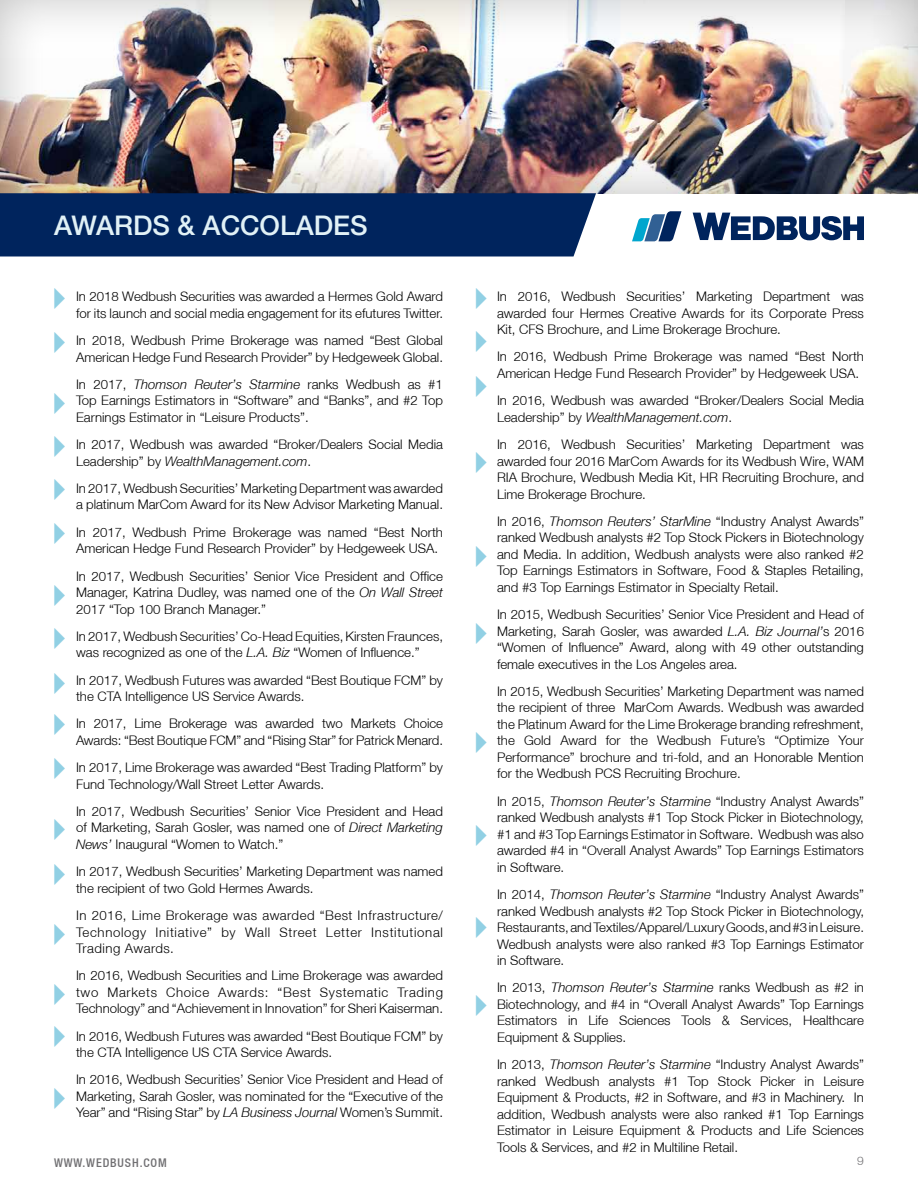
<style>
.page{position:relative;width:918px;height:1188px;background:#fff}
.page>*{position:absolute;margin:0;border:0;box-sizing:border-box;transform-origin:0 0}
.t1{font:33.75px/43.5px "Webdings";color:#91d0e4;text-align:justify}
.t2{font:500 27px "Helvetica Neue LT";color:#e1f1f6}
.t3{font:300 13.2px/16.5px "Helvetica Neue LT";color:#000;text-align:justify}
.t4{font:500 condensed 12px "Helvetica Neue LT";letter-spacing:.075em;color:#717073}
.t5{font:300 12px "Helvetica Neue LT";color:#717073}
.s1{font-style:italic}
</style>
<div class="page">
<div style="left:0;top:0;width:918px;height:195px;background:#000;opacity:.25"></div>
<div style="left:0;top:193px;width:596px;height:63px;background:#00245d"></div>
<svg style="left:632px;top:211px;width:49px;height:30px"></svg>
<svg style="left:693px;top:213px;width:171px;height:27px"></svg>
<h2 class="t2" style="left:54px;top:209px;width:315px">AWARDS &amp; ACCOLADES</h2>
<h1 class="t1" style="left:42px;top:382px;width:35px">✔ ✔ ✔ ✔</h1>
<h1 class="t1" style="left:42px;top:574px;width:35px;line-height:44.1px">✔ ✔ ✔</h1>
<p class="t3" style="left:76px;top:288px;width:368px">In 2018 Wedbush Securities was awarded a Hermes Gold Award for its launch and social media engagement for its efutures Twitter.</p>
<p class="t3" style="left:76px;top:332px;width:368px">In 2018, Wedbush Prime Brokerage was named “Best Global<br>American Hedge Fund Research Provider” by Hedgeweek Global.</p>
<p class="t3" style="left:76px;top:376px;width:368px">In 2017, <span class="s1">Thomson Reuter’s Starmine</span> ranks Wedbush as #1<br>Top Earnings Estimators in “Software” and “Banks”, and #2 Top Earnings Estimator in “Leisure Products”.</p>
<p class="t3" style="left:76px;top:436px;width:368px">In 2017, Wedbush was awarded “Broker/Dealers Social Media<br>Leadership” by <span class="s1">WealthManagement.com</span>.</p>
<p class="t3" style="left:76px;top:480px;width:368px">In 2017, Wedbush Securities’ Marketing Department was awarded a platinum MarCom Award for its New Advisor Marketing Manual.</p>
<p class="t3" style="left:76px;top:523px;width:368px">In 2017, Wedbush Prime Brokerage was named “Best North<br>American Hedge Fund Research Provider” by Hedgeweek USA.</p>
<p class="t3" style="left:76px;top:567px;width:369px">In 2017, Wedbush Securities’ Senior Vice President and Office Manager, Katrina Dudley, was named one of the <span class="s1">On Wall Street </span>2017 “Top 100 Branch Manager.”</p>
<p class="t3" style="left:76px;top:628px;width:368px">In 2017, Wedbush Securities’ Co-Head Equities, Kirsten Fraunces, was recognized as one of the <span class="s1">L.A. Biz</span> “Women of Influence.”</p>
<p class="t3" style="left:76px;top:671px;width:368px">In 2017, Wedbush Futures was awarded “Best Boutique FCM” by the CTA Intelligence US Service Awards.</p>
<p class="t3" style="left:76px;top:715px;width:368px">In 2017, Lime Brokerage was awarded two Markets Choice<br>Awards: “Best Boutique FCM” and “Rising Star” for Patrick Menard.</p>
<p class="t3" style="left:76px;top:759px;width:368px">In 2017, Lime Brokerage was awarded “Best Trading Platform” by<br>Fund Technology/Wall Street Letter Awards.</p>
<p class="t3" style="left:76px;top:803px;width:368px">In 2017, Wedbush Securities’ Senior Vice President and Head of Marketing, Sarah Gosler, was named one of <span class="s1">Direct Marketing News’</span> Inaugural “Women to Watch.”</p>
<p class="t3" style="left:76px;top:863px;width:368px">In 2017, Wedbush Securities’ Marketing Department was named the recipient of two Gold Hermes Awards.</p>
<p class="t3" style="left:76px;top:907px;width:368px">In 2016, Lime Brokerage was awarded “Best Infrastructure/ Technology Initiative” by Wall Street Letter Institutional Trading Awards.</p>
<p class="t3" style="left:76px;top:967px;width:368px">In 2016, Wedbush Securities and Lime Brokerage was awarded two Markets Choice Awards: “Best Systematic Trading Technology” and “Achievement in Innovation” for Sheri Kaiserman.</p>
<p class="t3" style="left:76px;top:1027px;width:368px">In 2016, Wedbush Futures was awarded “Best Boutique FCM” by the CTA Intelligence US CTA Service Awards.</p>
<p class="t3" style="left:76px;top:1071px;width:368px">In 2016, Wedbush Securities’ Senior Vice President and Head of Marketing, Sarah Gosler, was nominated for the “Executive of the Year” and “Rising Star” by <span class="s1">LA Business Journal</span> Women’s Summit.</p>
<p class="t3" style="left:497px;top:288px;width:368px">In 2016, Wedbush Securities’ Marketing Department was awarded four Hermes Creative Awards for its Corporate Press Kit, CFS Brochure, and Lime Brokerage Brochure.</p>
<p class="t3" style="left:497px;top:348px;width:368px">In 2016, Wedbush Prime Brokerage was named “Best North<br>American Hedge Fund Research Provider” by Hedgeweek USA.</p>
<p class="t3" style="left:497px;top:392px;width:368px">In 2016, Wedbush was awarded “Broker/Dealers Social Media<br>Leadership” by <span class="s1">WealthManagement.com</span>.</p>
<p class="t3" style="left:497px;top:436px;width:368px">In 2016, Wedbush Securities’ Marketing Department was awarded four 2016 MarCom Awards for its Wedbush Wire, WAM RIA Brochure, Wedbush Media Kit, HR Recruiting Brochure, and Lime Brokerage Brochure.</p>
<p class="t3" style="left:497px;top:513px;width:368px">In 2016, <span class="s1">Thomson Reuters’ StarMine</span> “Industry Analyst Awards” ranked Wedbush analysts #2 Top Stock Pickers in Biotechnology and Media. In addition, Wedbush analysts were also ranked #2<br>Top Earnings Estimators in Software, Food &amp; Staples Retailing, and #3 Top Earnings Estimator in Specialty Retail.</p>
<p class="t3" style="left:497px;top:606px;width:368px">In 2015, Wedbush Securities’ Senior Vice President and Head of Marketing, Sarah Gosler, was awarded <span class="s1">L.A. Biz Journal’</span>s 2016 “Women of Influence” Award, along with 49 other outstanding female executives in the Los Angeles area.</p>
<p class="t3" style="left:497px;top:683px;width:368px">In 2015, Wedbush Securities’ Marketing Department was named the recipient of three MarCom Awards. Wedbush was awarded the Platinum Award for the Lime Brokerage branding refreshment, the Gold Award for the Wedbush Future’s “Optimize Your Performance” brochure and tri-fold, and an Honorable Mention for the Wedbush PCS Recruiting Brochure.</p>
<p class="t3" style="left:497px;top:793px;width:368px">In 2015, <span class="s1">Thomson Reuter’s Starmine</span> “Industry Analyst Awards” ranked Wedbush analysts #1 Top Stock Picker in Biotechnology, #1 and #3 Top Earnings Estimator in Software. Wedbush was also awarded #4 in “Overall Analyst Awards” Top Earnings Estimators in Software.</p>
<p class="t3" style="left:497px;top:886px;width:368px">In 2014, <span class="s1">Thomson Reuter’s Starmine</span> “Industry Analyst Awards” ranked Wedbush analysts #2 Top Stock Picker in Biotechnology, Restaurants, and Textiles/Apparel/Luxury Goods, and #3 in Leisure.<br>Wedbush analysts were also ranked #3 Top Earnings Estimator in Software.</p>
<p class="t3" style="left:497px;top:979px;width:368px">In 2013, <span class="s1">Thomson Reuter’s Starmine</span> ranks Wedbush as #2 in Biotechnology, and #4 in “Overall Analyst Awards” Top Earnings Estimators in Life Sciences Tools &amp; Services, Healthcare Equipment &amp; Supplies.</p>
<p class="t3" style="left:497px;top:1056px;width:368px">In 2013, <span class="s1">Thomson Reuter’s Starmine</span> “Industry Analyst Awards” ranked Wedbush analysts #1 Top Stock Picker in Leisure Equipment &amp; Products, #2 in Software, and #3 in Machinery. In addition, Wedbush analysts were also ranked #1 Top Earnings Estimator in Leisure Equipment &amp; Products and Life Sciences Tools &amp; Services, and #2 in Multiline Retail.</p>
<p class="t4" style="left:54px;top:1155px;width:114px">WWW.WEDBUSH.COM</p>
<p class="t5" style="left:857px;top:1154px;width:8px">9</p>
</div>
